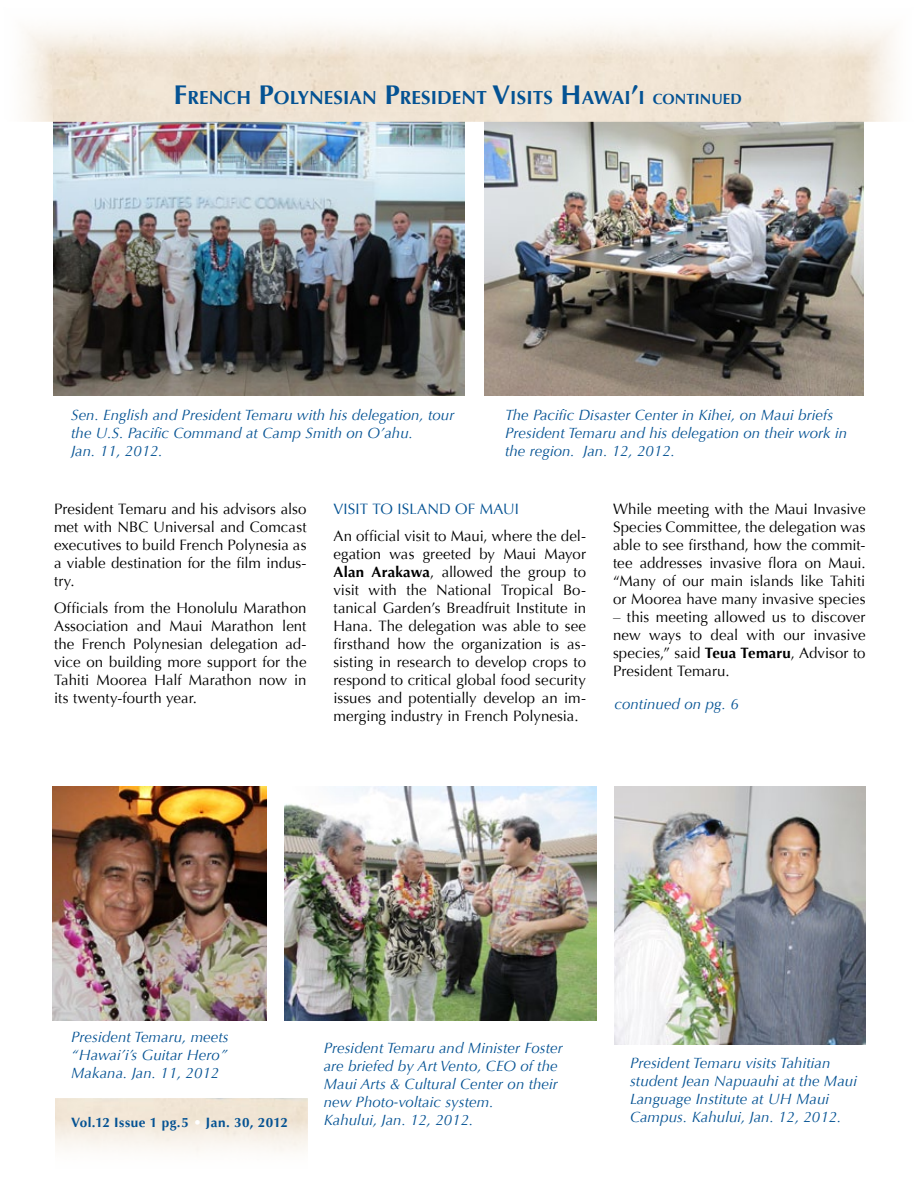
<style>
.page{position:relative;width:918px;height:1188px;background:#fff}
.page>*{position:absolute;margin:0;border:0;box-sizing:border-box;transform-origin:0 0}
.t1{font:700 18.9px "Optima";letter-spacing:.005em;color:#045293}
.t2{font:15px/18px "Optima";color:#000;text-align:justify}
.t3{font:italic 15px/18px "Optima";letter-spacing:.005em;color:#045293}
.t4{font:15px "Optima";letter-spacing:.005em;color:#045293}
.t5{font:700 13.5px "Optima";letter-spacing:.03em;color:#045293}
.s1{font-size:27px}
.s2{font-size:14.7px}
.s3{font-weight:700}
.s4{color:#fff}
</style>
<div class="page">
<img style="left:52px;top:786px;width:214px;height:235px">
<img style="left:53px;top:122px;width:412px;height:274px">
<img style="left:284px;top:786px;width:313px;height:235px">
<img style="left:614px;top:786px;width:252px;height:258px">
<img style="left:485px;top:122px;width:379px;height:274px">
<p class="t1" style="left:174px;top:86px;width:569px"><span class="s1">F</span>RENCH <span class="s1">P</span>OLYNESIAN <span class="s1">P</span>RESI DENT <span class="s1">V</span>ISITS <span class="s1">H</span>AWAI<span class="s1">’</span>I <span class="s2">CONTI NUED</span></p>
<p class="t3" style="left:71px;top:406px;width:385px">Sen. English and President Temaru with his delegation, tour the U.S. Pacific Command at Camp Smith on O’ahu.<br>Jan. 11, 2012.</p>
<p class="t3" style="left:505px;top:406px;width:343px">The Pacific Disaster Center in Kihei, on Maui briefs<br>President Temaru and his delegation on their work in the region. Jan. 12, 2012.</p>
<p class="t2" style="left:54px;top:500px;width:254px">President Temaru and his advisors also met with NBC Universal and Comcast executives to build French Polynesia as a viable destination for the film indus&shy;try.</p>
<p class="t2" style="left:54px;top:599px;width:254px">Officials from the Honolulu Marathon Association and Maui Marathon lent the French Polynesian delegation ad&shy;vice on building more support for the Tahiti Moorea Half Marathon now in its twenty-fourth year.</p>
<p class="t4" style="left:334px;top:501px;width:187px">VISIT TO ISLAND OF MAUI</p>
<p class="t2" style="left:334px;top:527px;width:254px">An official visit to Maui, where the del&shy;egation was greeted by Maui Mayor <span class="s3">Alan Arakawa</span>, allowed the group to visit with the National Tropical Bo&shy;tanical Garden’s Breadfruit Institute in Hana. The delegation was able to see firsthand how the organization is as&shy;sisting in research to develop crops to respond to critical global food security issues and potentially develop an im&shy;merging industry in French Polynesia.</p>
<p class="t2" style="left:613px;top:500px;width:254px">While meeting with the Maui Invasive Species Committee, the delegation was able to see firsthand, how the commit&shy;tee addresses invasive flora on Maui. “Many of our main islands like Tahiti or Moorea have many invasive species</p>
<p class="t2" style="left:613px;top:608px;width:254px">– this meeting allowed us to discover new ways to deal with our invasive species,” said <span class="s3">Teua Temaru</span>, Advisor to President Temaru.</p>
<p class="t3" style="left:615px;top:695px;width:126px">continued on pg. 6</p>
<p class="t3" style="left:71px;top:1028px;width:159px;text-align:justify">President Temaru, meets “Hawai’i’s Guitar Hero” Makana. Jan. 11, 2012</p>
<p class="t5" style="left:71px;top:1115px;width:218px">Vol.12 Issue 1 pg.5 <span class="s4">•</span> Jan. 30, 2012</p>
<p class="t3" style="left:324px;top:1039px;width:241px">President Temaru and Minister Foster are briefed by Art Vento, CEO of the<br>Maui Arts &amp; Cultural Center on their new Photo-voltaic system.<br>Kahului, Jan. 12, 2012.</p>
<p class="t3" style="left:630px;top:1054px;width:229px">President Temaru visits Tahitian student Jean Napuauhi at the Maui<br>Language Institute at UH Maui<br>Campus. Kahului, Jan. 12, 2012.</p>
</div>
